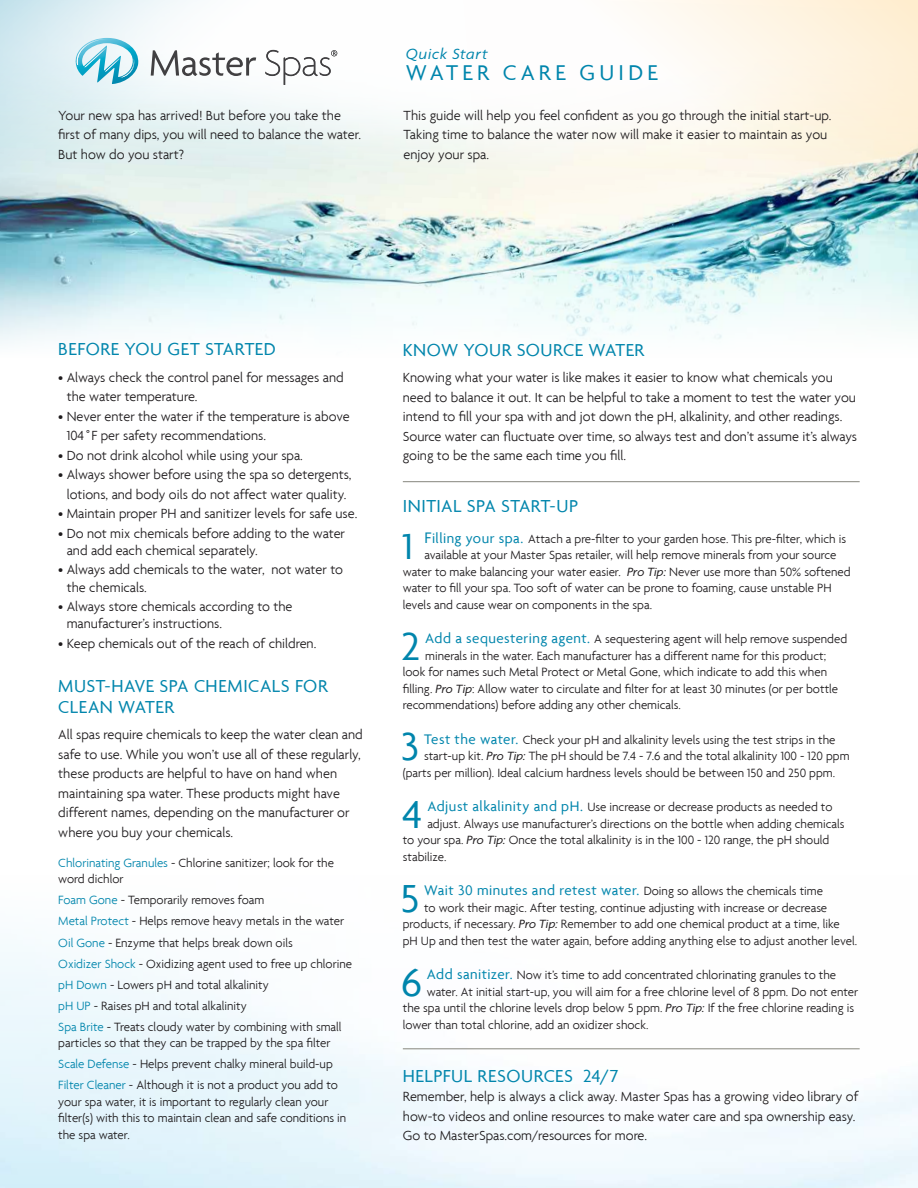
<style>
.page{position:relative;width:918px;height:1188px;background:#fff}
.page>*{position:absolute;margin:0;border:0;box-sizing:border-box;transform-origin:0 0}
.t1{font:42.15px "Agenda";color:#0085ac}
.t2{font:39.3px "Agenda";color:#0085ac}
.t3{font:23.1px "Agenda";letter-spacing:.185em;color:#0085ac}
.t4{font:18.75px/21px "Agenda";letter-spacing:.025em;color:#0085ac}
.t5{font:italic 16.05px "Agenda";letter-spacing:.05em;color:#0085ac}
.t6{font:300 14.25px/19.5px "Agenda";color:#1e1b1d}
.t7{font:300 12.9px/21px "Agenda";color:#1e1b1d}
.s1{color:#0085ac}
.s2{font-weight:400;font-size:16.5px;color:#0085ac}
.s3{font-weight:400;font-size:15px;color:#0085ac}
.s4{font-weight:400;font-style:italic}
</style>
<div class="page">
<svg style="left:0;top:244px;width:918px;height:239px"></svg>
<img style="left:0;top:202px;width:197px;height:42px">
<img style="left:197px;top:202px;width:721px;height:45px">
<img style="left:0;top:0;width:455px;height:202px">
<hr style="left:403px;top:481px;width:457px;height:1px;background:#86867d">
<hr style="left:403px;top:1048px;width:457px;height:1px;background:#86867d">
<svg style="left:72px;top:38px;width:67px;height:46px"></svg>
<img style="left:84px;top:65px;width:21px;height:2px">
<img style="left:105px;top:58px;width:14px;height:14px">
<img style="left:76px;top:39px;width:31px;height:26px">
<img style="left:120px;top:58px;width:15px;height:20px">
<svg style="left:151px;top:50px;width:105px;height:26px"></svg>
<svg style="left:265px;top:50px;width:72px;height:35px"></svg>
<svg style="left:455px;top:0;width:463px;height:217px"></svg>
<p class="t6" style="left:58px;top:105px;width:304px">Your new spa has arrived! But before you take the first of many dips, you will need to balance the water.<br>But how do you start?</p>
<p class="t5" style="left:406px;top:44px;width:84px">Quick Start</p>
<h3 class="t3" style="left:406px;top:59px;width:253px">WATER CARE GUIDE</h3>
<p class="t6" style="left:404px;top:105px;width:430px">This guide will help you feel confident as you go through the initial start-up.<br>Taking time to balance the water now will make it easier to maintain as you enjoy your spa.</p>
<h3 class="t4" style="left:58px;top:339px;width:219px">BEFORE YOU GET STARTED</h3>
<p class="t6" style="left:67px;top:367px;width:278px;text-indent:-8px">• Always check the control panel for messages and the water temperature.</p>
<p class="t6" style="left:67px;top:406px;width:284px;text-indent:-8px">• Never enter the water if the temperature is above<br>104˚F per safety recommendations.</p>
<p class="t6" style="left:58px;top:445px;width:246px">• Do not drink alcohol while using your spa.</p>
<p class="t6" style="left:58px;top:465px;width:295px;text-align:center">• Always shower before using the spa so detergents, lotions, and body oils do not affect water quality.</p>
<p class="t6" style="left:58px;top:504px;width:301px">• Maintain proper PH and sanitizer levels for safe use.</p>
<p class="t6" style="left:67px;top:524px;width:280px;line-height:17.2px;text-indent:-8px">• Do not mix chemicals before adding to the water and add each chemical separately.</p>
<p class="t6" style="left:67px;top:561px;width:278px;line-height:17.2px;text-indent:-8px">• Always add chemicals to the water, not water to the chemicals.</p>
<p class="t6" style="left:67px;top:598px;width:227px;line-height:17.2px;text-indent:-8px">• Always store chemicals according to the manufacturer’s instructions.</p>
<p class="t6" style="left:58px;top:633px;width:260px">• Keep chemicals out of the reach of children.</p>
<h3 class="t4" style="left:58px;top:675px;width:271px">MUST-HAVE SPA CHEMICALS FOR<br>CLEAN WATER</h3>
<p class="t6" style="left:58px;top:725px;width:306px">All spas require chemicals to keep the water clean and safe to use. While you won’t use all of these regularly, these products are helpful to have on hand when maintaining spa water. These products might have different names, depending on the manufacturer or where you buy your chemicals.</p>
<p class="t7" style="left:58px;top:854px;width:277px;line-height:16.5px"><span class="s1">Chlorinating Granules</span> - Chlorine sanitizer; look for the word dichlor</p>
<p class="t7" style="left:58px;top:890px;width:295px"><span class="s1">Foam Gone</span> - Temporarily removes foam<br><span class="s1">Metal Protect</span> - Helps remove heavy metals in the water <span class="s1">Oil Gone</span> - Enzyme that helps break down oils<br><span class="s1">Oxidizer Shock</span> - Oxidizing agent used to free up chlorine <span class="s1">pH Down</span> - Lowers pH and total alkalinity<br><span class="s1">pH UP</span> - Raises pH and total alkalinity<br><span class="s1">Spa Brite</span> - Treats cloudy water by combining with small</p>
<p class="t7" style="left:58px;top:1032px;width:281px">particles so that they can be trapped by the spa filter<br><span class="s1">Scale Defense</span> - Helps prevent chalky mineral build-up<br><span class="s1">Filter Cleaner</span> - Although it is not a product you add to</p>
<p class="t7" style="left:58px;top:1093px;width:290px;line-height:16.5px">your spa water, it is important to regularly clean your filter(s) with this to maintain clean and safe conditions in the spa water.</p>
<h3 class="t4" style="left:403px;top:339px;width:243px">KNOW YOUR SOURCE WATER</h3>
<p class="t6" style="left:403px;top:368px;width:456px">Knowing what your water is like makes it easier to know what chemicals you need to balance it out. It can be helpful to take a moment to test the water you intend to fill your spa with and jot down the pH, alkalinity, and other readings.<br>Source water can fluctuate over time, so always test and don’t assume it’s always going to be the same each time you fill.</p>
<h3 class="t4" style="left:403px;top:495px;width:177px">INITIAL SPA START-UP</h3>
<h2 class="t2" style="left:403px;top:523px;width:12px">1</h2>
<p class="t7" style="left:425px;top:528px;width:423px"><span class="s2">F</span><span class="s3">illing your spa.</span> Attach a pre-filter to your garden hose. This pre-filter, which is</p>
<p class="t7" style="left:425px;top:545px;width:413px">available at your Master Spas retailer, will help remove minerals from your source</p>
<p class="t7" style="left:403px;top:561px;width:449px">water to make balancing your water easier. <span class="s4">Pro Tip:</span> Never use more than 50% softened</p>
<p class="t7" style="left:403px;top:578px;width:430px">water to fill your spa. Too soft of water can be prone to foaming, cause unstable PH</p>
<p class="t7" style="left:403px;top:594px;width:251px">levels and cause wear on components in the spa.</p>
<h1 class="t1" style="left:401px;top:621px;width:21px">2</h1>
<p class="t7" style="left:425px;top:629px;width:424px"><span class="s3">Add a sequestering agent.</span> A sequestering agent will help remove suspended</p>
<p class="t7" style="left:425px;top:645px;width:402px">minerals in the water. Each manufacturer has a different name for this product;</p>
<p class="t7" style="left:403px;top:662px;width:426px">look for names such Metal Protect or Metal Gone, which indicate to add this when</p>
<p class="t7" style="left:403px;top:678px;width:437px">filling. <span class="s4">Pro Tip</span>: Allow water to circulate and filter for at least 30 minutes (or per bottle</p>
<p class="t7" style="left:403px;top:695px;width:280px">recommendations) before adding any other chemicals.</p>
<h1 class="t1" style="left:401px;top:722px;width:20px">3</h1>
<p class="t7" style="left:424px;top:729px;width:413px"><span class="s3">Test the water.</span> Check your pH and alkalinity levels using the test strips in the</p>
<p class="t7" style="left:424px;top:746px;width:427px">start-up kit. <span class="s4">Pro Tip:</span> The pH should be 7.4 - 7.6 and the total alkalinity 100 - 120 ppm</p>
<p class="t7" style="left:403px;top:762px;width:434px">(parts per million). Ideal calcium hardness levels should be between 150 and 250 ppm.</p>
<h1 class="t1" style="left:403px;top:789px;width:22px">4</h1>
<p class="t7" style="left:427px;top:797px;width:407px"><span class="s3">Adjust alkalinity and pH.</span> Use increase or decrease products as needed to</p>
<p class="t7" style="left:427px;top:813px;width:419px">adjust. Always use manufacturer’s directions on the bottle when adding chemicals</p>
<p class="t7" style="left:403px;top:830px;width:428px">to your spa. <span class="s4">Pro Tip:</span> Once the total alkalinity is in the 100 - 120 range, the pH should</p>
<p class="t7" style="left:403px;top:846px;width:45px">stabilize.</p>
<h1 class="t1" style="left:400px;top:873px;width:21px">5</h1>
<p class="t7" style="left:424px;top:881px;width:400px"><span class="s3">Wait 30 minutes and retest water.</span> Doing so allows the chemicals time</p>
<p class="t7" style="left:424px;top:897px;width:405px">to work their magic. After testing, continue adjusting with increase or decrease</p>
<p class="t7" style="left:403px;top:914px;width:438px">products, if necessary. <span class="s4">Pro Tip:</span> Remember to add one chemical product at a time, like</p>
<p class="t7" style="left:403px;top:930px;width:456px">pH Up and then test the water again, before adding anything else to adjust another level.</p>
<h1 class="t1" style="left:401px;top:957px;width:22px">6</h1>
<p class="t7" style="left:427px;top:965px;width:411px"><span class="s3">Add sanitizer.</span> Now it’s time to add concentrated chlorinating granules to the</p>
<p class="t7" style="left:427px;top:981px;width:433px">water. At initial start-up, you will aim for a free chlorine level of 8 ppm. Do not enter</p>
<p class="t7" style="left:403px;top:998px;width:453px">the spa until the chlorine levels drop below 5 ppm. <span class="s4">Pro Tip:</span> If the free chlorine reading is</p>
<p class="t7" style="left:403px;top:1014px;width:247px">lower than total chlorine, add an oxidizer shock.</p>
<h3 class="t4" style="left:403px;top:1065px;width:217px">HELPFUL RESOURCES 24/7</h3>
<p class="t6" style="left:403px;top:1086px;width:457px">Remember, help is always a click away. Master Spas has a growing video library of how-to videos and online resources to make water care and spa ownership easy.<br>Go to MasterSpas.com/resources for more.</p>
</div>
